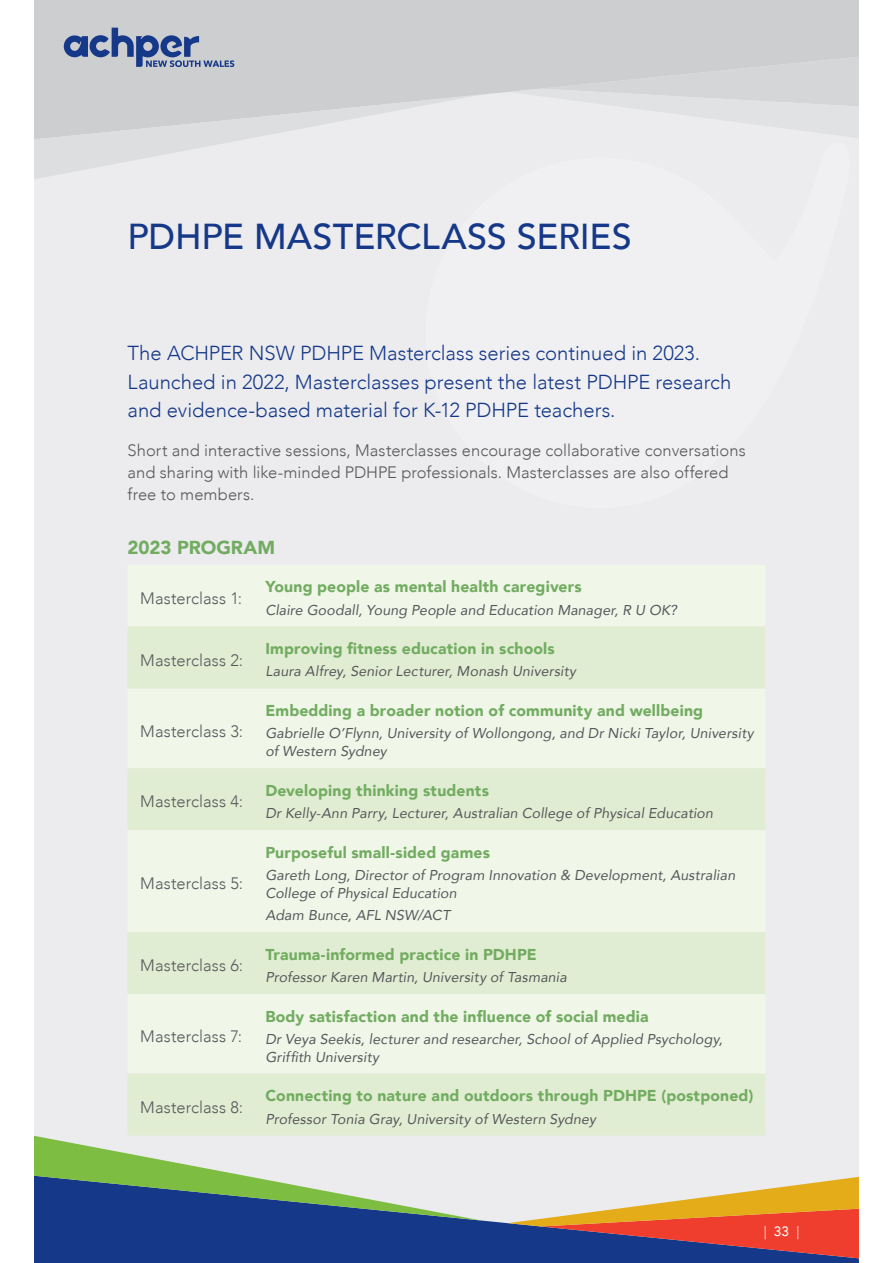
<style>
.page{position:relative;width:893px;height:1263px;background:#fff}
.page>*{position:absolute;margin:0;border:0;box-sizing:border-box;transform-origin:0 0}
.Main_Heading{font:500 36px "Avenir";letter-spacing:-.01em;color:#153888}
.Sell_Text{font:300 20.25px/28.5px "Avenir";color:#153888}
.Green_Subheading{font:900 18.75px "Avenir";color:#72ac61}
.Body_Text{font:300 16.5px/21.8px "Avenir";letter-spacing:.005em;color:#57585a}
.Masterclass_Name{font:900 15.75px "Avenir";letter-spacing:.01em;color:#72ac61}
.Materclass_Speaker{font:italic 14.25px/18px "Avenir";letter-spacing:.01em;color:#57585a}
.t1{font:300 13.5px "Avenir";color:#fff}
.s1{font-weight:500}
</style>
<div class="page">
<div style="left:34px;top:34px;width:825px;height:1229px;background:#ececee"></div>
<div style="left:34px;top:1176px;width:825px;height:87px;background:#153888"></div>
<svg style="left:34px;top:1136px;width:447px;height:84px"></svg>
<svg style="left:508px;top:1177px;width:351px;height:81px"></svg>
<div style="left:34px;top:0;width:825px;height:95px;background:#cdced0"></div>
<svg style="left:34px;top:95px;width:442px;height:84px"></svg>
<svg style="left:508px;top:57px;width:351px;height:81px"></svg>
<svg style="left:425px;top:141px;width:51px;height:38px"></svg>
<svg style="left:64px;top:28px;width:170px;height:39px;background:#909cb8"></svg>
<svg style="left:128px;top:626px;width:637px;height:509px;fill:#f0f6e8"></svg>
<p class="Main_Heading" style="left:128px;top:205px;width:506px">PDHPE MASTERCLASS SERIES</p>
<p class="Sell_Text" style="left:128px;top:339px;width:605px">The ACHPER NSW PDHPE Masterclass series continued in 2023.<br>Launched in 2022, Masterclasses present the latest PDHPE research and evidence-based material for K-12 PDHPE teachers.</p>
<p class="Body_Text" style="left:128px;top:440px;width:620px">Short and interactive sessions, Masterclasses encourage collaborative conversations and sharing with like-minded PDHPE professionals. Masterclasses are also offered free to members.</p>
<p class="Green_Subheading" style="left:128px;top:532px;width:149px">2023 PROGRAM</p>
<p class="Body_Text" style="left:140px;top:587px;width:103px">Masterclass 1:</p>
<p class="Masterclass_Name" style="left:265px;top:573px;width:318px">Young people as mental health caregivers</p>
<p class="Materclass_Speaker" style="left:265px;top:601px;width:413px">Claire Goodall, Young People and Education Manager, R U OK?</p>
<p class="Body_Text" style="left:140px;top:649px;width:104px">Masterclass 2:</p>
<p class="Body_Text" style="left:140px;top:720px;width:104px">Masterclass 3:</p>
<p class="Body_Text" style="left:140px;top:791px;width:104px">Masterclass 4:</p>
<p class="Body_Text" style="left:140px;top:873px;width:104px">Masterclass 5:</p>
<p class="Body_Text" style="left:140px;top:955px;width:104px">Masterclass 6:</p>
<p class="Body_Text" style="left:140px;top:1025px;width:103px">Masterclass 7:</p>
<p class="Body_Text" style="left:140px;top:1096px;width:104px">Masterclass 8:</p>
<p class="Masterclass_Name" style="left:265px;top:635px;width:291px">Improving fitness education in schools</p>
<p class="Materclass_Speaker" style="left:265px;top:662px;width:312px">Laura Alfrey, Senior Lecturer, Monash University</p>
<p class="Masterclass_Name" style="left:265px;top:697px;width:439px">Embedding a broader notion of community and wellbeing</p>
<p class="Materclass_Speaker" style="left:265px;top:724px;width:490px">Gabrielle O’Flynn, University of Wollongong, and Dr Nicki Taylor, University of Western Sydney</p>
<p class="Masterclass_Name" style="left:265px;top:777px;width:225px">Developing thinking students</p>
<p class="Materclass_Speaker" style="left:265px;top:804px;width:449px">Dr Kelly-Ann Parry, Lecturer, Australian College of Physical Education</p>
<p class="Masterclass_Name" style="left:265px;top:839px;width:226px">Purposeful small-sided games</p>
<p class="Materclass_Speaker" style="left:265px;top:866px;width:471px">Gareth Long, Director of Program Innovation &amp; Development, Australian<br>College of Physical Education</p>
<p class="Materclass_Speaker" style="left:265px;top:906px;width:187px">Adam Bunce, AFL NSW/ACT</p>
<p class="Masterclass_Name" style="left:265px;top:941px;width:273px">Trauma-informed practice in PDHPE</p>
<p class="Materclass_Speaker" style="left:265px;top:968px;width:303px">Professor Karen Martin, University of Tasmania</p>
<p class="Masterclass_Name" style="left:265px;top:1002px;width:385px">Body satisfaction and the influence of social media</p>
<p class="Materclass_Speaker" style="left:265px;top:1030px;width:459px">Dr Veya Seekis, lecturer and researcher, School of Applied Psychology,<br>Griffith University</p>
<p class="Masterclass_Name" style="left:265px;top:1082px;width:489px">Connecting to nature and outdoors through PDHPE (postponed)</p>
<p class="Materclass_Speaker" style="left:265px;top:1109px;width:332px">Professor Tonia Gray, University of Western Sydney</p>
<p class="t1" style="left:764px;top:1223px;width:37px">| <span class="s1">33</span> |</p>
</div>
